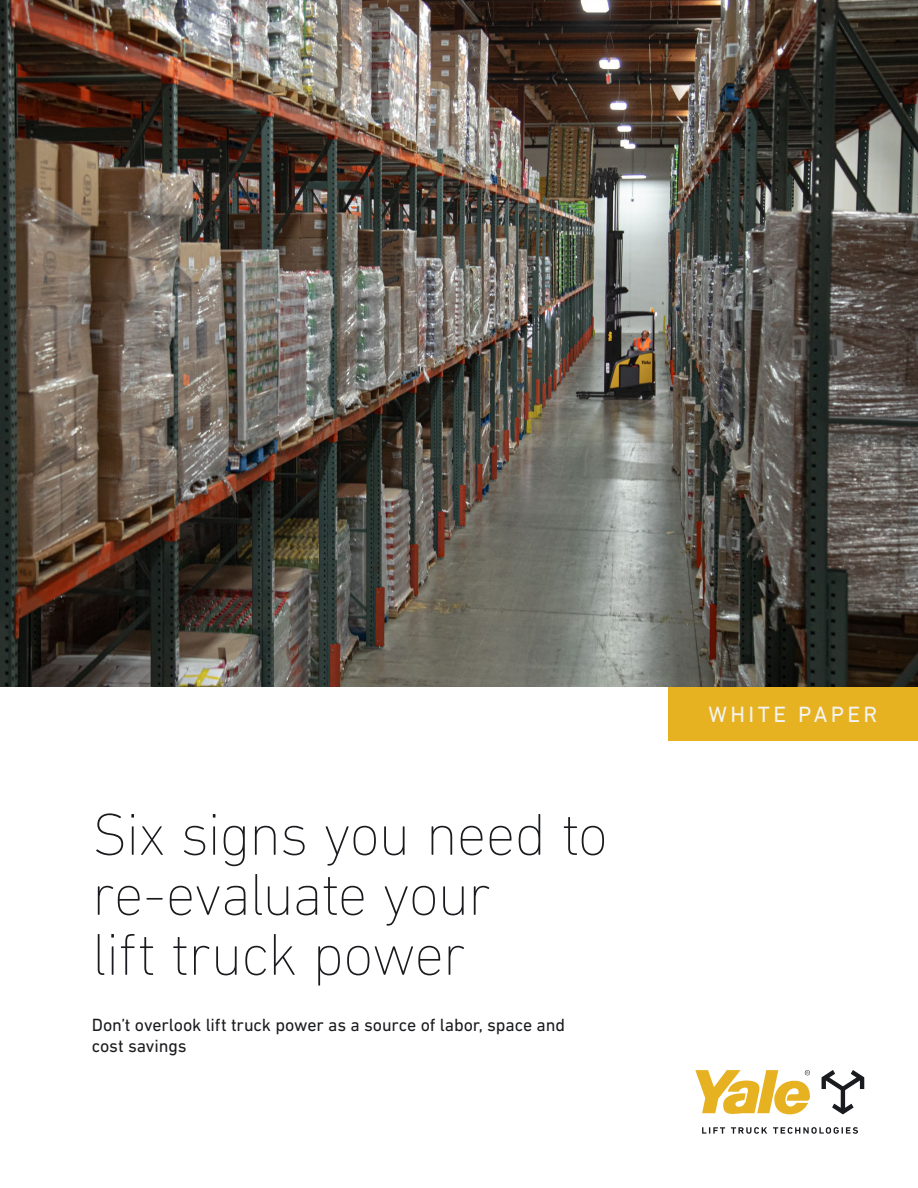
<style>
.page{position:relative;width:918px;height:1188px;background:#fff}
.page>*{position:absolute;margin:0;border:0;box-sizing:border-box;transform-origin:0 0}
.t1{font:200 60px/60px "DIN Next LT Pro";letter-spacing:-.02em;color:#1a1b1e}
.t2{font:22.5px "DIN Next LT Pro";letter-spacing:.15em;color:#f4f4f4}
.t3{font:18px/21px "DIN Next LT Pro";letter-spacing:-.005em;color:#1a1b1e}
</style>
<div class="page">
<img style="left:0;top:0;width:918px;height:687px">
<div style="left:668px;top:687px;width:250px;height:54px;background:#e7b222"></div>
<svg style="left:822px;top:1070px;width:42px;height:44px"></svg>
<svg style="left:695px;top:1070px;width:115px;height:45px"></svg>
<svg style="left:702px;top:1127px;width:23px;height:7px"></svg>
<svg style="left:731px;top:1127px;width:36px;height:7px"></svg>
<svg style="left:773px;top:1127px;width:85px;height:7px"></svg>
<h1 class="t1" style="left:92px;top:804px;width:518px">Six signs you need to re-evaluate your<br>lift truck power</h1>
<p class="t3" style="left:92px;top:1014px;width:475px">Don’t overlook lift truck power as a source of labor, space and cost savings</p>
<p class="t2" style="left:709px;top:701px;width:170px">WHITE PAPER</p>
</div>
